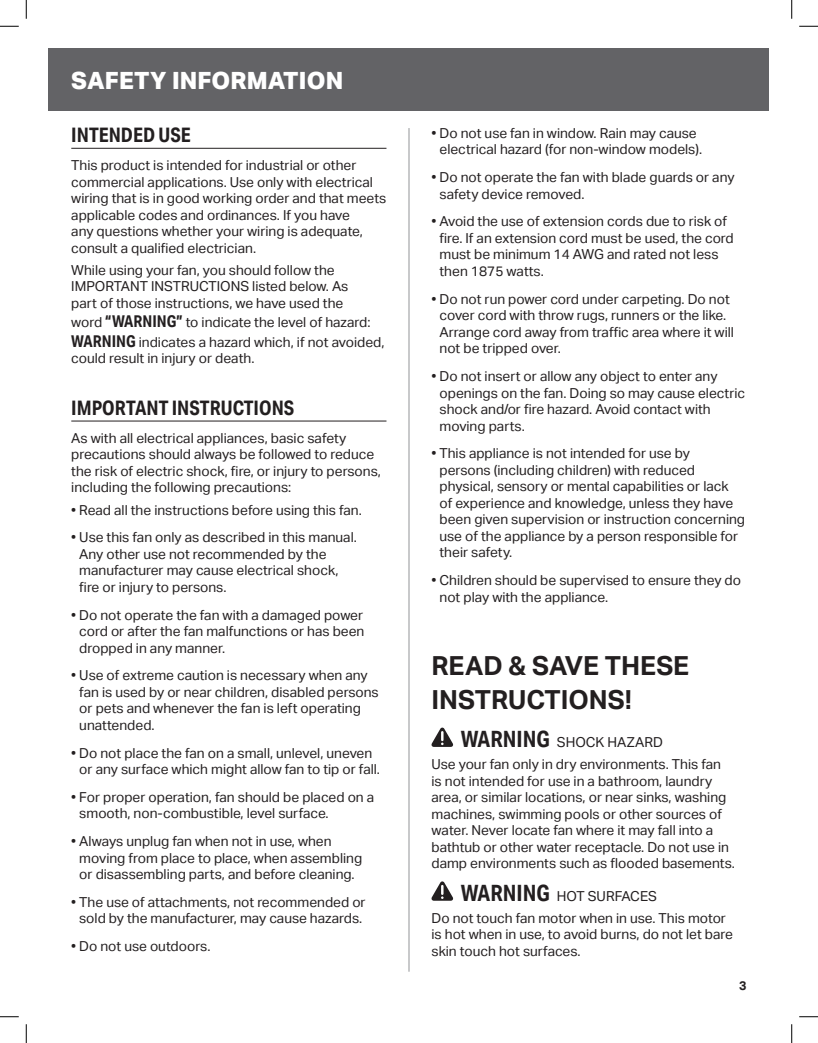
<style>
.page{position:relative;width:818px;height:1043px;background:#fff}
.page>*{position:absolute;margin:0;border:0;box-sizing:border-box;transform-origin:0 0}
.INSIDE_main_body_text{font:700 26.25px/34px "Aktiv Grotesk";color:#231f20}
.INSIDE_white_headlines{font:800 23.75px "Aktiv Grotesk";letter-spacing:.005em;color:#fff}
.INSIDE_underlined_heading_Starter{font:700 20px "Aktiv Grotesk Cd";color:#231f20}
.INSIDE_main_body_text-2{font:13.75px/16.5px "Aktiv Grotesk";color:#231f20}
.t1{font:700 12.5px "Aktiv Grotesk";color:#231f20}
.s1{font-family:"Aktiv Grotesk Cd";font-weight:700;font-size:16.25px}
.s2{font-family:"Aktiv Grotesk Cd";font-weight:700;font-size:22.5px}
</style>
<div class="page">
<div style="left:49px;top:49px;width:720px;height:62px;background:#636366"></div>
<hr style="left:71px;top:148px;width:315px;height:1px;background:#231f20">
<hr style="left:71px;top:421px;width:315px;height:1px;background:#231f20">
<svg style="left:431px;top:727px;width:22px;height:20px"></svg>
<svg style="left:431px;top:881px;width:22px;height:19px"></svg>
<hr style="left:408px;top:128px;width:1px;height:843px;background:#939598">
<svg style="left:0;top:25px;width:19px;height:2px"></svg>
<svg style="left:799px;top:25px;width:19px;height:2px"></svg>
<svg style="left:0;top:1016px;width:19px;height:1px"></svg>
<svg style="left:799px;top:1016px;width:19px;height:1px"></svg>
<svg style="left:25px;top:0;width:2px;height:19px"></svg>
<svg style="left:25px;top:1024px;width:2px;height:18px"></svg>
<svg style="left:791px;top:0;width:1px;height:19px"></svg>
<svg style="left:791px;top:1024px;width:1px;height:18px"></svg>
<p class="INSIDE_white_headlines" style="left:71px;top:66px;width:273px">SAFETY INFORMATION</p>
<p class="INSIDE_underlined_heading_Starter" style="left:71px;top:123px;width:121px">INTENDED USE</p>
<p class="INSIDE_main_body_text-2" style="left:71px;top:157px;width:316px">This product is intended for industrial or other commercial applications. Use only with electrical wiring that is in good working order and that meets applicable codes and ordinances. If you have<br>any questions whether your wiring is adequate, consult a qualified electrician.</p>
<p class="INSIDE_main_body_text-2" style="left:71px;top:262px;width:279px">While using your fan, you should follow the<br>IMPORTANT INSTRUCTIONS listed below. As part of those instructions, we have used the</p>
<p class="INSIDE_main_body_text-2" style="left:71px;top:313px;width:315px;line-height:19.5px">word <span class="s1">“WARNING”</span> to indicate the level of hazard:<br><span class="s1">WARNING</span> indicates a hazard which, if not avoided,</p>
<p class="INSIDE_main_body_text-2" style="left:71px;top:350px;width:185px">could result in injury or death.</p>
<p class="INSIDE_underlined_heading_Starter" style="left:71px;top:395px;width:224px">IMPORTANT INSTRUCTIONS</p>
<p class="INSIDE_main_body_text-2" style="left:71px;top:430px;width:311px">As with all electrical appliances, basic safety precautions should always be followed to reduce the risk of electric shock, fire, or injury to persons, including the following precautions:</p>
<p class="INSIDE_main_body_text-2" style="left:71px;top:501px;width:292px">• Read all the instructions before using this fan.</p>
<p class="INSIDE_main_body_text-2" style="left:79px;top:529px;width:279px;text-indent:-8px">• Use this fan only as described in this manual.<br>Any other use not recommended by the manufacturer may cause electrical shock, fire or injury to persons.</p>
<p class="INSIDE_main_body_text-2" style="left:79px;top:606px;width:286px;text-align:justify;text-indent:-8px">• Do not operate the fan with a damaged power cord or after the fan malfunctions or has been dropped in any manner.</p>
<p class="INSIDE_main_body_text-2" style="left:79px;top:667px;width:301px;text-indent:-8px">• Use of extreme caution is necessary when any fan is used by or near children, disabled persons or pets and whenever the fan is left operating unattended.</p>
<p class="INSIDE_main_body_text-2" style="left:71px;top:744px;width:310px;text-align:center">• Do not place the fan on a small, unlevel, uneven or any surface which might allow fan to tip or fall.</p>
<p class="INSIDE_main_body_text-2" style="left:79px;top:789px;width:296px;text-indent:-8px">• For proper operation, fan should be placed on a smooth, non‑combustible, level surface.</p>
<p class="INSIDE_main_body_text-2" style="left:79px;top:833px;width:284px;text-indent:-8px">• Always unplug fan when not in use, when moving from place to place, when assembling or disassembling parts, and before cleaning.</p>
<p class="INSIDE_main_body_text-2" style="left:71px;top:894px;width:296px;text-align:center">• The use of attachments, not recommended or sold by the manufacturer, may cause hazards.</p>
<p class="INSIDE_main_body_text-2" style="left:71px;top:938px;width:141px">• Do not use outdoors.</p>
<p class="INSIDE_main_body_text-2" style="left:431px;top:125px;width:272px;text-align:center">• Do not use fan in window. Rain may cause electrical hazard (for non-window models).</p>
<p class="INSIDE_main_body_text-2" style="left:439px;top:169px;width:296px;text-indent:-8px">• Do not operate the fan with blade guards or any safety device removed.</p>
<p class="INSIDE_main_body_text-2" style="left:439px;top:213px;width:296px;text-indent:-8px">• Avoid the use of extension cords due to risk of fire. If an extension cord must be used, the cord must be minimum 14 AWG and rated not less then 1875 watts.</p>
<p class="INSIDE_main_body_text-2" style="left:439px;top:291px;width:296px;text-indent:-8px">• Do not run power cord under carpeting. Do not cover cord with throw rugs, runners or the like.<br>Arrange cord away from traffic area where it will not be tripped over.</p>
<p class="INSIDE_main_body_text-2" style="left:439px;top:368px;width:307px;text-indent:-8px">• Do not insert or allow any object to enter any openings on the fan. Doing so may cause electric shock and/or fire hazard. Avoid contact with moving parts.</p>
<p class="INSIDE_main_body_text-2" style="left:439px;top:445px;width:307px;text-indent:-8px">• This appliance is not intended for use by<br>persons (including children) with reduced physical, sensory or mental capabilities or lack<br>of experience and knowledge, unless they have been given supervision or instruction concerning use of the appliance by a person responsible for their safety.</p>
<p class="INSIDE_main_body_text-2" style="left:439px;top:572px;width:303px;text-indent:-8px">• Children should be supervised to ensure they do not play with the appliance.</p>
<p class="INSIDE_main_body_text" style="left:431px;top:648px;width:259px">READ &amp; SAVE THESE<br>INSTRUCTIONS!</p>
<p class="INSIDE_main_body_text-2" style="left:460px;top:734px;width:204px"><span class="s2">WARNING</span> SHOCK HAZARD</p>
<p class="INSIDE_main_body_text-2" style="left:431px;top:756px;width:305px">Use your fan only in dry environments. This fan<br>is not intended for use in a bathroom, laundry area, or similar locations, or near sinks, washing machines, swimming pools or other sources of water. Never locate fan where it may fall into a bathtub or other water receptacle. Do not use in damp environments such as flooded basements.</p>
<p class="INSIDE_main_body_text-2" style="left:460px;top:887px;width:198px"><span class="s2">WARNING</span> HOT SURFACES</p>
<p class="INSIDE_main_body_text-2" style="left:431px;top:909px;width:303px">Do not touch fan motor when in use. This motor is hot when in use, to avoid burns, do not let bare skin touch hot surfaces.</p>
<p class="t1" style="left:739px;top:978px;width:9px">3</p>
</div>
